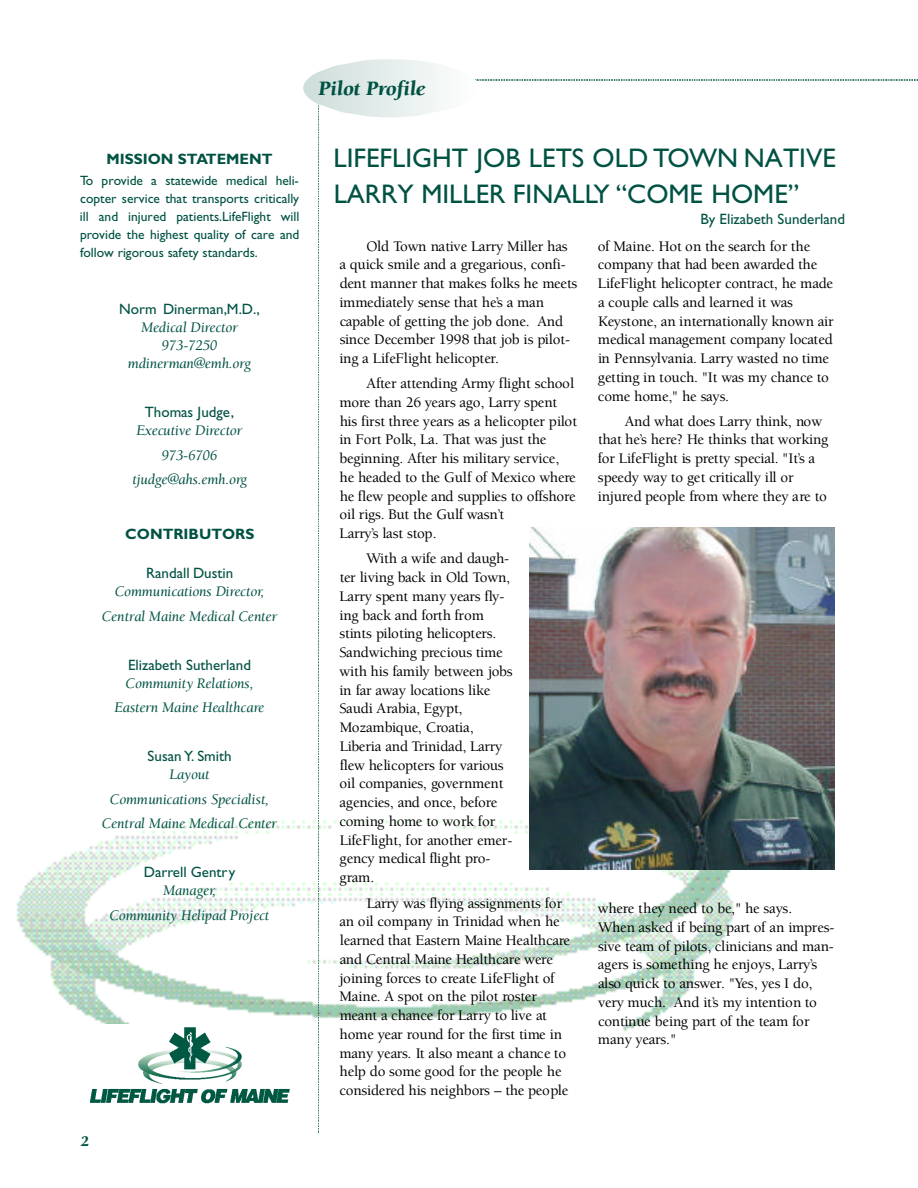
<style>
.page{position:relative;width:918px;height:1188px;background:#fff}
.page>*{position:absolute;margin:0;border:0;box-sizing:border-box;transform-origin:0 0}
.t1{font:27px/36px "Gill Sans";color:#005243}
.t2{font:italic 900 21px "Berkeley";color:#005243}
.t3{font:500 15px/18.8px "Berkeley";letter-spacing:-.025em;color:#000}
.t4{font:italic 15px/24.3px "Berkeley";letter-spacing:-.025em;color:#005243;text-align:center}
.t5{font:15px "Gill Sans";color:#005243}
.t6{font:700 15px "Gill Sans";color:#005243}
.t7{font:italic 900 15px "Berkeley";color:#005243}
.t8{font:13.5px/18px "Gill Sans";color:#005243;text-align:justify}
</style>
<div class="page">
<img style="left:17px;top:820px;width:716px;height:211px">
<img style="left:318px;top:117px;width:1px;height:1016px">
<img style="left:479px;top:80px;width:439px;height:1px">
<img style="left:303px;top:59px;width:176px;height:58px">
<img style="left:529px;top:527px;width:305px;height:343px">
<img style="left:81px;top:1025px;width:237px;height:79px">
<p class="t6" style="left:106px;top:154px;width:168px">MISSION STATEMENT</p>
<p class="t8" style="left:80px;top:173px;width:221px">To provide a statewide medical heli&shy;copter service that transports critically ill and injured patients.LifeFlight will provide the highest quality of care and follow rigorous safety standards.</p>
<p class="t5" style="left:119px;top:304px;width:142px">Norm Dinerman,M.D.,</p>
<p class="t4" style="left:128px;top:320px;width:125px;line-height:18px">Medical Dire c t o r<br>9 7 3 - 7 2 5 0<br>m d i n e rm a n @ e m h . o rg</p>
<p class="t5" style="left:145px;top:407px;width:91px">Thomas Judge,</p>
<p class="t4" style="left:132px;top:420px;width:116px">Executive Dire c t o r<br>9 7 3 - 6 7 0 6<br>t j u d g e @ a h s . e m h . o rg</p>
<p class="t6" style="left:125px;top:529px;width:131px">CONTRIBUTORS</p>
<p class="t5" style="left:146px;top:568px;width:89px">Randall Dustin</p>
<p class="t4" style="left:102px;top:581px;width:177px">Communications Dire c t o r,<br>Central Maine Medical Center</p>
<p class="t5" style="left:128px;top:660px;width:124px">Elizabeth Sutherland</p>
<p class="t4" style="left:114px;top:672px;width:151px">Community Relations,<br>E a s t e rn Maine Healthcare</p>
<p class="t5" style="left:148px;top:751px;width:86px">Susan Y. Smith</p>
<p class="t4" style="left:102px;top:764px;width:177px">L a y o u t<br>Communications Specialist,<br>Central Maine Medical Center</p>
<p class="t5" style="left:144px;top:867px;width:93px">Darrell Gentry</p>
<p class="t4" style="left:110px;top:880px;width:161px">M a n a g e r,<br>Community Helipad Project</p>
<p class="t7" style="left:81px;top:1135px;width:10px">2</p>
<h2 class="t2" style="left:318px;top:80px;width:109px">Pilot Profile</h2>
<h1 class="t1" style="left:334px;top:143px;width:504px">LIFEFLIGHT JOB LETS OLD TOWN NATIVE<br>LARRY MILLER FINALLY “COME HOME”</h1>
<p class="t3" style="left:339px;top:238px;width:240px;text-indent:27px">Old Town native Larry Miller has a quick smile and a gregarious, confi&shy;dent manner that makes folks he meets immediately sense that he’s a man capable of getting the job done. And since December 1998 that job is pilot&shy;ing a LifeFlight helicopter.</p>
<p class="t3" style="left:339px;top:375px;width:239px;text-indent:27px">After attending Army flight school m o re than 26 years ago, Larry spent his first three years as a helicopter pilot in Fort Polk, La. That was just the beginning. After his military serv i c e , he headed to the Gulf of Mexico where he flew people and supplies to off s h o re oil rigs. But the Gulf wasn’t<br>L a rry ’s last stop.</p>
<p class="t3" style="left:339px;top:551px;width:175px;text-indent:27px">With a wife and daugh&shy;ter living back in Old To w n ,<br>L a rry spent many years fly&shy;ing back and forth fro m stints piloting helicopters.<br>Sandwiching precious time with his family between jobs in far away locations like<br>Saudi Arabia, Egypt,<br>Mozambique, Cro a t i a ,<br>Liberia and Trinidad, Larry flew helicopters for various oil companies, govern m e n t agencies, and once, before coming home to work for<br>LifeFlight, for another emer&shy;gency medical flight pro&shy;gram.</p>
<p class="t3" style="left:339px;top:895px;width:232px;text-indent:27px">L a rry was flying assignments for an oil company in Trinidad when he<br>l e a rned that Eastern Maine Healthcare and Central Maine Healthcare were joining forces to create LifeFlight of Maine. A spot on the pilot ro s t e r meant a chance for Larry to live at home year round for the first time in many years. It also meant a chance to help do some good for the people he c o n s i d e red his neighbors – the people</p>
<p class="t5" style="left:700px;top:213px;width:146px">By Elizabeth Sunderland</p>
<p class="t3" style="left:598px;top:238px;width:237px">of Maine. Hot on the search for the company that had been awarded the LifeFlight helicopter contract, he made a couple calls and learned it was Keystone, an internationally known air medical management company located in Pennsylvania. Larry wasted no time getting in touch. "It was my chance to come home," he says.</p>
<p class="t3" style="left:598px;top:413px;width:232px;text-indent:27px">And what does Larry think, now that he’s here? He thinks that working for LifeFlight is pretty special. "It’s a speedy way to get critically ill or<br>i n j u red people from where they are to</p>
<p class="t3" style="left:598px;top:900px;width:238px">w h e re they need to be," he says.<br>When asked if being part of an impre s&shy;sive team of pilots, clinicians and man&shy;agers is something he enjoys, Larry ’s also quick to answer. "Yes, yes I do,<br>v e ry much. And it’s my intention to continue being part of the team for many years."</p>
</div>
